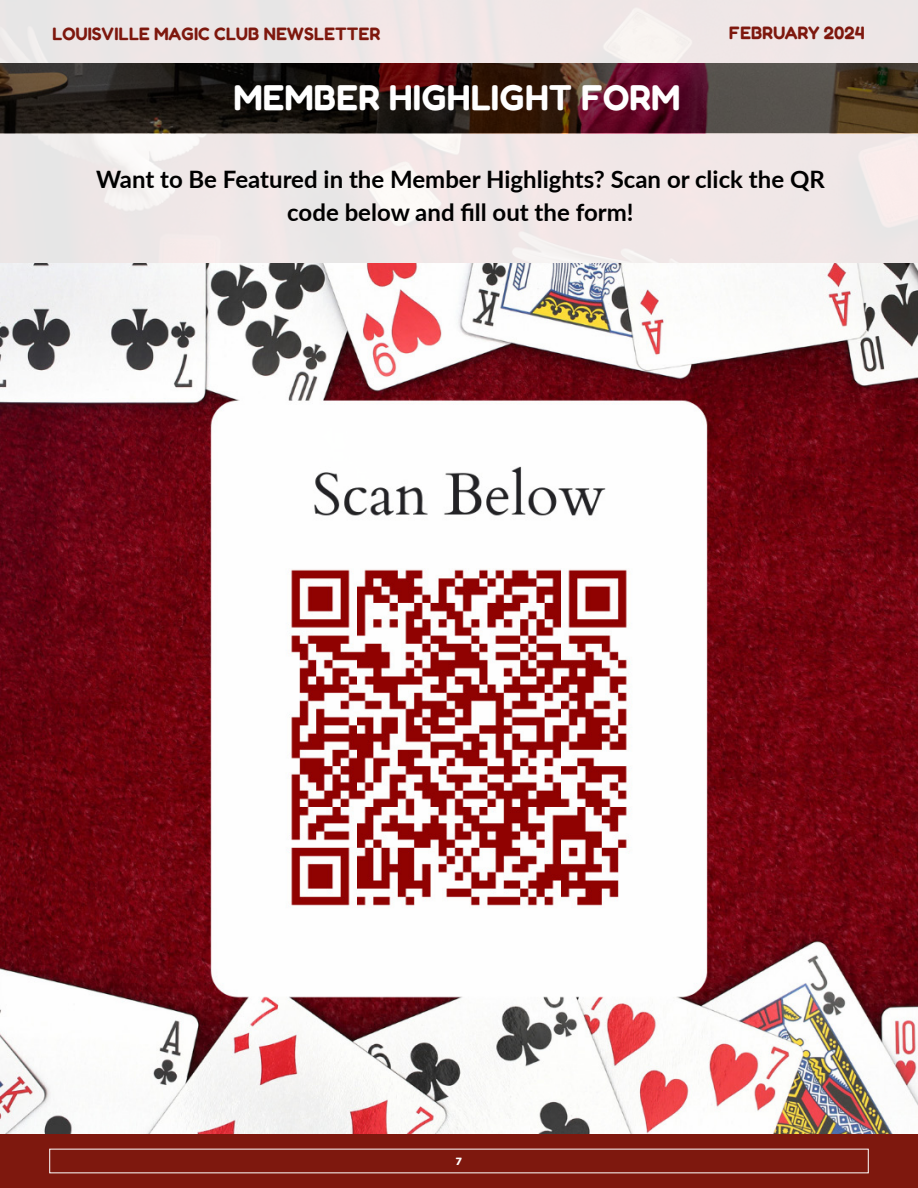
<style>
.page{position:relative;width:918px;height:1188px;background:#fff}
.page>*{position:absolute;margin:0;border:0;box-sizing:border-box;transform-origin:0 0}
.t1{font:300 36px "Fredoka";color:#fff}
.t2{font:700 24px/33px "Lato";color:#000;text-align:center}
.t3{font:300 18px "Fredoka";color:#7e180e}
.t4{font:900 10.5px "Filson Soft";color:#fff}
</style>
<div class="page">
<img style="left:0;top:0;width:918px;height:264px">
<div style="left:0;top:1134px;width:918px;height:54px;background:#7e180e"></div>
<img style="left:0;top:63px;width:918px;height:70px">
<img style="left:0;top:264px;width:918px;height:870px">
<p class="t3" style="left:52px;top:23px;width:330px">LOUISVILLE MAGIC CLUB NEWSLETTER</p>
<p class="t3" style="left:729px;top:22px;width:137px">FEBRUARY 2024</p>
<h1 class="t1" style="left:233px;top:75px;width:449px">MEMBER HIGHLIGHT FORM</h1>
<p class="t2" style="left:96px;top:162px;width:730px">Want to Be Featured in the Member Highlights? Scan or click the QR code below and fill out the form!</p>
<p class="t4" style="left:456px;top:1154px;width:8px">7</p>
</div>
